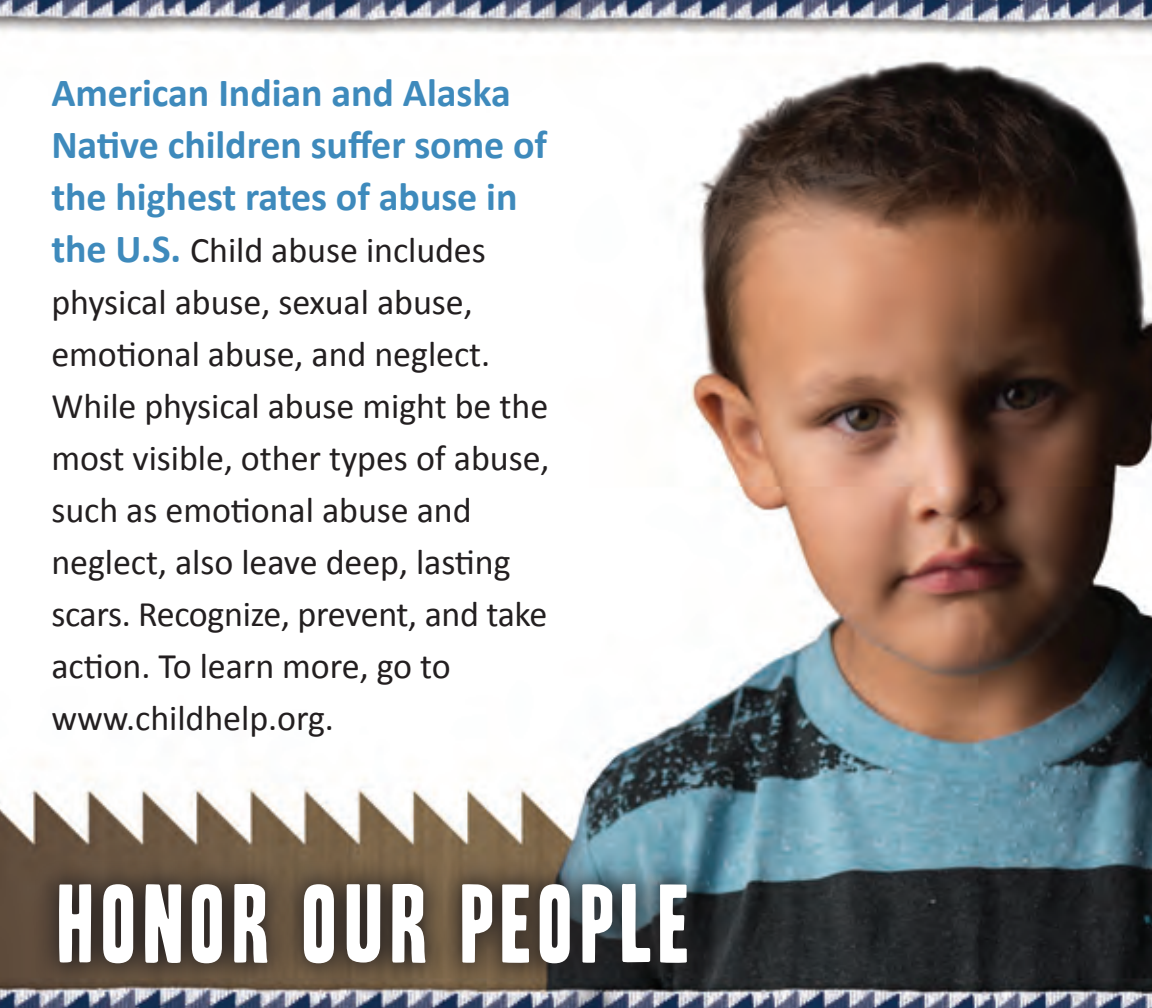
<style>
.page{position:relative;width:1152px;height:1008px;background:#fff}
.page>*{position:absolute;margin:0;border:0;box-sizing:border-box;transform-origin:0 0}
.t1{font:96px "Headline One HPLHS";letter-spacing:.08em;color:#fff}
.t2{font:700 40px/52px "Calibri";color:#3e8abc}
.t3{font:36px/52px "Calibri";color:#231f20}
.s1{font-weight:700;font-size:40px;color:#3e8abc}
</style>
<div class="page">
<img style="left:0;top:0;width:1152px;height:1008px">
<div style="left:33px;top:858px;width:678px;height:131px;background:#231f20;opacity:.89"></div>
<p class="t2" style="left:51px;top:65px;width:497px">American Indian and Alaska<br>Native children suffer some of the highest rates of abuse in</p>
<p class="t3" style="left:51px;top:222px;width:436px"><span class="s1">the U.S.</span> Child abuse includes</p>
<p class="t3" style="left:51px;top:274px;width:423px">physical abuse, sexual abuse,</p>
<p class="t3" style="left:51px;top:326px;width:500px">emotional abuse, and neglect.<br>While physical abuse might be the most visible, other types of abuse, such as emotional abuse and</p>
<p class="t3" style="left:51px;top:534px;width:497px">neglect, also leave deep, lasting scars. Recognize, prevent, and take action. To learn more, go to</p>
<p class="t3" style="left:51px;top:690px;width:284px">www.childhelp.org.</p>
<p class="t1" style="left:59px;top:878px;width:632px">HONOR OUR PEOPLE</p>
</div>
